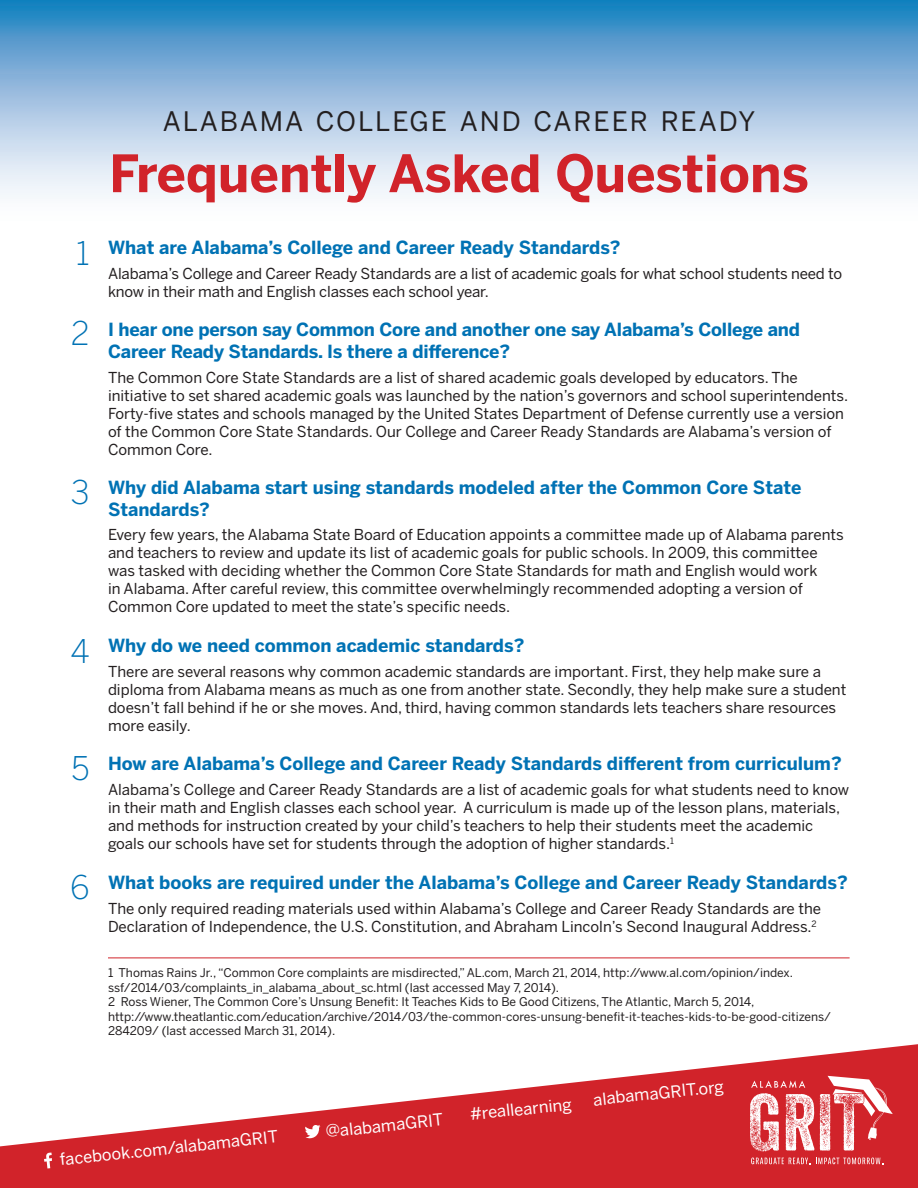
<style>
.page{position:relative;width:918px;height:1188px;background:#fff}
.page>*{position:absolute;margin:0;border:0;box-sizing:border-box;transform-origin:0 0}
.Body{font:700 51.15px "Benton Sans";color:#d1232a}
.Question{font:300 32.4px "Benton Sans";color:#0072b4}
.Body-2{font:26.7px "Benton Sans";letter-spacing:.07em;color:#231f20}
.Question-2{font:700 18px/21.6px "Benton Sans";color:#0072b4}
.Body-3{font:16.5px "Benton Sans";color:#fff}
.Body-4{font:15px/18px "Benton Sans";color:#231f20}
.Footnote2{font:12px/14.4px "Benton Sans";color:#231f20}
</style>
<div class="page">
<svg style="left:0;top:0;width:918px;height:197px"></svg>
<svg style="left:0;top:1044px;width:918px;height:144px;fill:#d1232a"></svg>
<svg style="left:44px;top:1153px;width:8px;height:15px"></svg>
<svg style="left:305px;top:1125px;width:15px;height:13px"></svg>
<hr style="left:108px;top:958px;width:742px;height:1px;background:#d1232a">
<svg style="left:751px;top:1158px;width:59px;height:6px"></svg>
<svg style="left:816px;top:1158px;width:67px;height:6px"></svg>
<svg style="left:750px;top:1081px;width:64px;height:70px"></svg>
<svg style="left:820px;top:1076px;width:73px;height:75px"></svg>
<p class="Question" style="left:76px;top:234px;width:15px">1</p>
<p class="Question" style="left:71px;top:314px;width:20px">2</p>
<p class="Question" style="left:71px;top:473px;width:20px">3</p>
<p class="Question" style="left:71px;top:632px;width:21px">4</p>
<p class="Question" style="left:71px;top:749px;width:20px">5</p>
<p class="Question" style="left:70px;top:868px;width:21px">6</p>
<p class="Body-2" style="left:163px;top:105px;width:594px">ALABAMA COLLEGE AND CAREER READY</p>
<p class="Body" style="left:109px;top:143px;width:701px">Frequently Asked Questions</p>
<p class="Question-2" style="left:108px;top:236px;width:514px">What are Alabama’s College and Career Ready Standards?</p>
<p class="Body-4" style="left:108px;top:264px;width:736px">Alabama’s College and Career Ready Standards are a list of academic goals for what school students need to know in their math and English classes each school year.</p>
<p class="Question-2" style="left:108px;top:319px;width:694px">I hear one person say Common Core and another one say Alabama’s College and<br>Career Ready Standards. Is there a difference?</p>
<p class="Body-4" style="left:108px;top:368px;width:742px">The Common Core State Standards are a list of shared academic goals developed by educators. The initiative to set shared academic goals was launched by the nation’s governors and school superintendents.<br>Forty-five states and schools managed by the United States Department of Defense currently use a version of the Common Core State Standards. Our College and Career Ready Standards are Alabama’s version of Common Core.</p>
<p class="Question-2" style="left:108px;top:477px;width:695px">Why did Alabama start using standards modeled after the Common Core State<br>Standards?</p>
<p class="Body-4" style="left:108px;top:526px;width:737px">Every few years, the Alabama State Board of Education appoints a committee made up of Alabama parents and teachers to review and update its list of academic goals for public schools. In 2009, this committee was tasked with deciding whether the Common Core State Standards for math and English would work<br>in Alabama. After careful review, this committee overwhelmingly recommended adopting a version of Common Core updated to meet the state’s specific needs.</p>
<p class="Question-2" style="left:108px;top:634px;width:418px">Why do we need common academic standards?</p>
<p class="Body-4" style="left:108px;top:662px;width:740px">There are several reasons why common academic standards are important. First, they help make sure a diploma from Alabama means as much as one from another state. Secondly, they help make sure a student doesn’t fall behind if he or she moves. And, third, having common standards lets teachers share resources more easily.</p>
<p class="Question-2" style="left:108px;top:753px;width:735px">How are Alabama’s College and Career Ready Standards different from curriculum?</p>
<p class="Body-4" style="left:108px;top:781px;width:743px">Alabama’s College and Career Ready Standards are a list of academic goals for what students need to know in their math and English classes each school year. A curriculum is made up of the lesson plans, materials, and methods for instruction created by your child’s teachers to help their students meet the academic goals our schools have set for students through the adoption of higher standards.<sup>1</sup></p>
<p class="Question-2" style="left:108px;top:871px;width:741px">What books are required under the Alabama’s College and Career Ready Standards?</p>
<p class="Body-4" style="left:108px;top:899px;width:715px">The only required reading materials used within Alabama’s College and Career Ready Standards are the<br>Declaration of Independence, the U.S. Constitution, and Abraham Lincoln’s Second Inaugural Address.<sup>2</sup></p>
<p class="Footnote2" style="left:108px;top:966px;width:687px">1 Thomas Rains Jr., “Common Core complaints are misdirected,” AL.com, March 21, 2014, http://www.al.com/opinion/index. ssf/2014/03/complaints_in_alabama_about_sc.html (last accessed May 7, 2014).</p>
<p class="Footnote2" style="left:108px;top:995px;width:725px">2 Ross Wiener, The Common Core’s Unsung Benefit: It Teaches Kids to Be Good Citizens, The Atlantic, March 5, 2014, http://www.theatlantic.com/education/archive/2014/03/the-common-cores-unsung-benefit-it-teaches-kids-to-be-good-citizens/<br>284209/ (last accessed March 31, 2014).</p>
<p class="Body-3" style="left:59px;top:1150px;width:221px;rotate:-6deg">facebook.com/alabamaGRIT</p>
<p class="Body-3" style="left:325px;top:1122px;width:120px;rotate:-6deg">@alabamaGRIT</p>
<p class="Body-3" style="left:469px;top:1104px;width:104px;rotate:-6deg">#reallearning</p>
<p class="Body-3" style="left:592px;top:1090px;width:133px;rotate:-6deg">alabamaGRIT.org</p>
</div>
